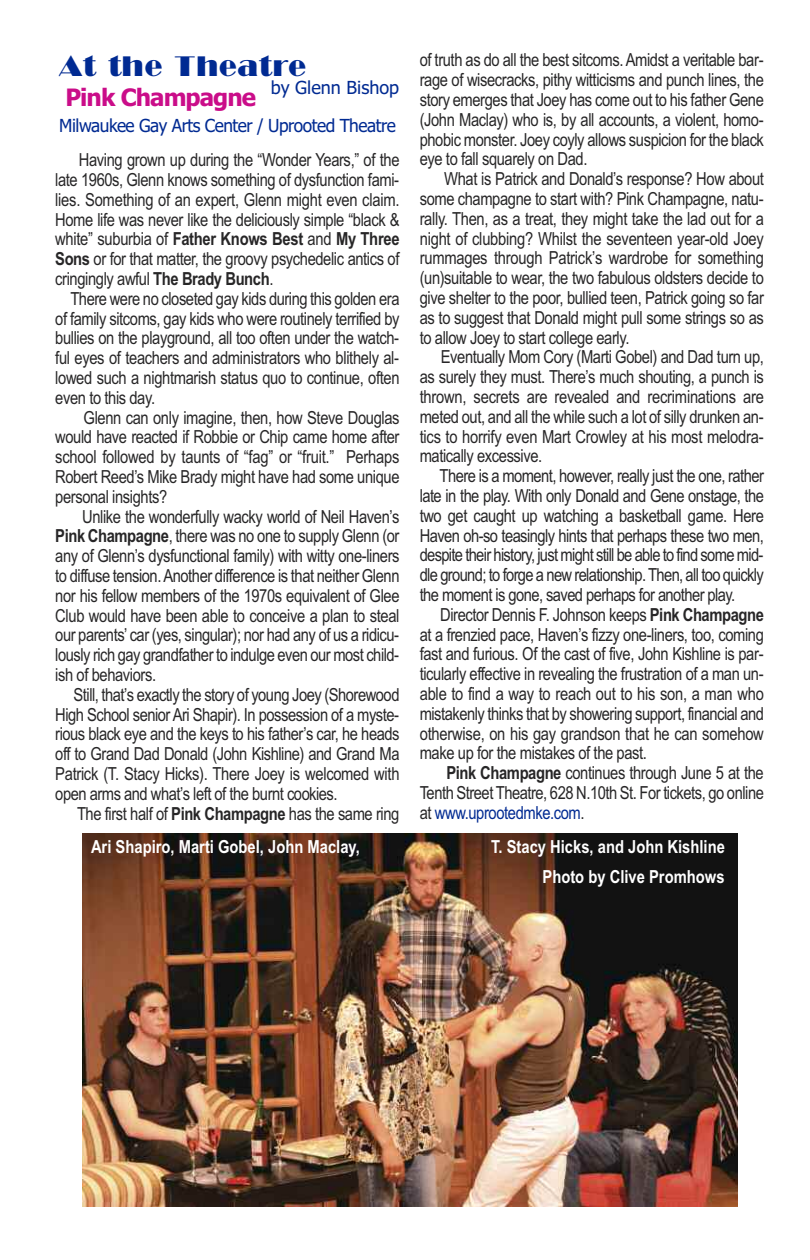
<style>
.page{position:relative;width:810px;height:1260px;background:#fff}
.page>*{position:absolute;margin:0;border:0;box-sizing:border-box;transform-origin:0 0}
.t1{font:28px "Marquee";color:#002a92}
.t2{font:700 24px "Tahoma";letter-spacing:-.04em;color:#ca0d89}
.t3{font:18px/19.8px "Arial Narrow";letter-spacing:-.025em;color:#272627;text-align:justify}
.t4{font:18px/30px "Arial Narrow Bold OTF";color:#fff;text-align:right}
.t5{font:18px "Tahoma";letter-spacing:-.025em;color:#002a92;scale:.96 1}
.t6{font:18px "Tahoma";color:#002a92}
.s1{font-weight:700}
.s2{color:#002a92}
</style>
<div class="page">
<img style="left:83px;top:833px;width:655px;height:374px">
<h1 class="t1" style="left:59px;top:50px;width:249px">At the Theatre</h1>
<p class="t6" style="left:271px;top:77px;width:130px">by Glenn Bishop</p>
<h2 class="t2" style="left:65px;top:83px;width:192px">Pink Champagne</h2>
<p class="t5" style="left:59px;top:115px;width:352px">Milwaukee Gay Arts Center / Uprooted Theatre</p>
<p class="t3" style="left:55px;top:150px;width:346px;text-indent:24px">Having grown up during the “Wonder Years,” of the late 1960s, Glenn knows something of dysfunction fami&shy;lies. Something of an expert, Glenn might even claim.<br>Home life was never like the deliciously simple “black &amp; white” suburbia of <span class="s1">Father Knows Best</span> and <span class="s1">My Three Sons</span> or for that matter, the groovy psychedelic antics of cringingly awful <span class="s1">The Brady Bunch</span>.</p>
<p class="t3" style="left:55px;top:289px;width:346px;text-indent:15px">There were no closeted gay kids during this golden era of family sitcoms, gay kids who were routinely terrified by bullies on the playground, all too often under the watch&shy;ful eyes of teachers and administrators who blithely al&shy;lowed such a nightmarish status quo to continue, often even to this day.</p>
<p class="t3" style="left:55px;top:407px;width:346px;text-indent:28px">Glenn can only imagine, then, how Steve Douglas would have reacted if Robbie or Chip came home after school followed by taunts of “fag” or “fruit.” Perhaps Robert Reed’s Mike Brady might have had some unique personal insights?</p>
<p class="t3" style="left:55px;top:506px;width:346px;text-indent:27px">Unlike the wonderfully wacky world of Neil Haven’s <span class="s1">Pink Champagne</span>, there was no one to supply Glenn (or any of Glenn’s dysfunctional family) with witty one-liners to diffuse tension.Another difference is that neither Glenn nor his fellow members of the 1970s equivalent of Glee Club would have been able to conceive a plan to steal our parents’ car (yes, singular); nor had any of us a ridicu&shy;lously rich gay grandfather to indulge even our most child&shy;ish of behaviors.</p>
<p class="t3" style="left:55px;top:685px;width:346px;text-indent:18px">Still, that’s exactly the story of young Joey (Shorewood High School seniorAri Shapir). In possession of a myste&shy;rious black eye and the keys to his father’s car, he heads off to Grand Dad Donald (John Kishline) and Grand Ma Patrick (T. Stacy Hicks). There Joey is welcomed with open arms and what’s left of the burnt cookies.</p>
<p class="t3" style="left:77px;top:803px;width:324px">The first half of <span class="s1">Pink Champagne</span> has the same ring</p>
<p class="t3" style="left:420px;top:50px;width:346px">of truth as do all the best sitcoms.Amidst a veritable bar&shy;rage of wisecracks, pithy witticisms and punch lines, the story emerges that Joey has come out to his father Gene (John Maclay) who is, by all accounts, a violent, homo&shy;phobic monster. Joey coyly allows suspicion for the black eye to fall squarely on Dad.</p>
<p class="t3" style="left:420px;top:169px;width:346px;text-indent:25px">What is Patrick and Donald’s response? How about some champagne to start with? Pink Champagne, natu&shy;rally. Then, as a treat, they might take the lad out for a night of clubbing? Whilst the seventeen year-old Joey rummages through Patrick’s wardrobe for something (un)suitable to wear, the two fabulous oldsters decide to give shelter to the poor, bullied teen, Patrick going so far as to suggest that Donald might pull some strings so as to allow Joey to start college early.</p>
<p class="t3" style="left:420px;top:347px;width:346px;text-indent:21px">Eventually Mom Cory (Marti Gobel) and Dad turn up, as surely they must. There’s much shouting, a punch is thrown, secrets are revealed and recriminations are meted out, and all the while such a lot of silly drunken an&shy;tics to horrify even Mart Crowley at his most melodra&shy;matically excessive.</p>
<p class="t3" style="left:420px;top:466px;width:346px;text-indent:20px">There is a moment, however, really just the one, rather late in the play. With only Donald and Gene onstage, the two get caught up watching a basketball game. Here Haven oh-so teasingly hints that perhaps these two men, despite their history, just might still be able to find some mid&shy;dle ground; to forge a new relationship.Then, all too quickly the moment is gone, saved perhaps for another play.</p>
<p class="t3" style="left:420px;top:605px;width:346px;text-indent:20px">Director Dennis F. Johnson keeps <span class="s1">Pink Champagne </span>at a frenzied pace, Haven’s fizzy one-liners, too, coming fast and furious. Of the cast of five, John Kishline is par&shy;ticularly effective in revealing the frustration of a man un&shy;able to find a way to reach out to his son, a man who mistakenly thinks that by showering support, financial and otherwise, on his gay grandson that he can somehow make up for the mistakes of the past.</p>
<p class="t3" style="left:420px;top:763px;width:346px;text-indent:27px"><span class="s1">Pink Champagne</span> continues through June 5 at the Tenth Street Theatre, 628 N.10th St. For tickets, go online at <span class="s2">www.uprootedmke.com</span>.</p>
<p class="t4" style="left:91px;top:832px;width:270px">Ari Shapiro, Marti Gobel, John Maclay,</p>
<p class="t4" style="left:491px;top:832px;width:235px">T. Stacy Hicks, and John Kishline<br>Photo by Clive Promhows</p>
</div>
